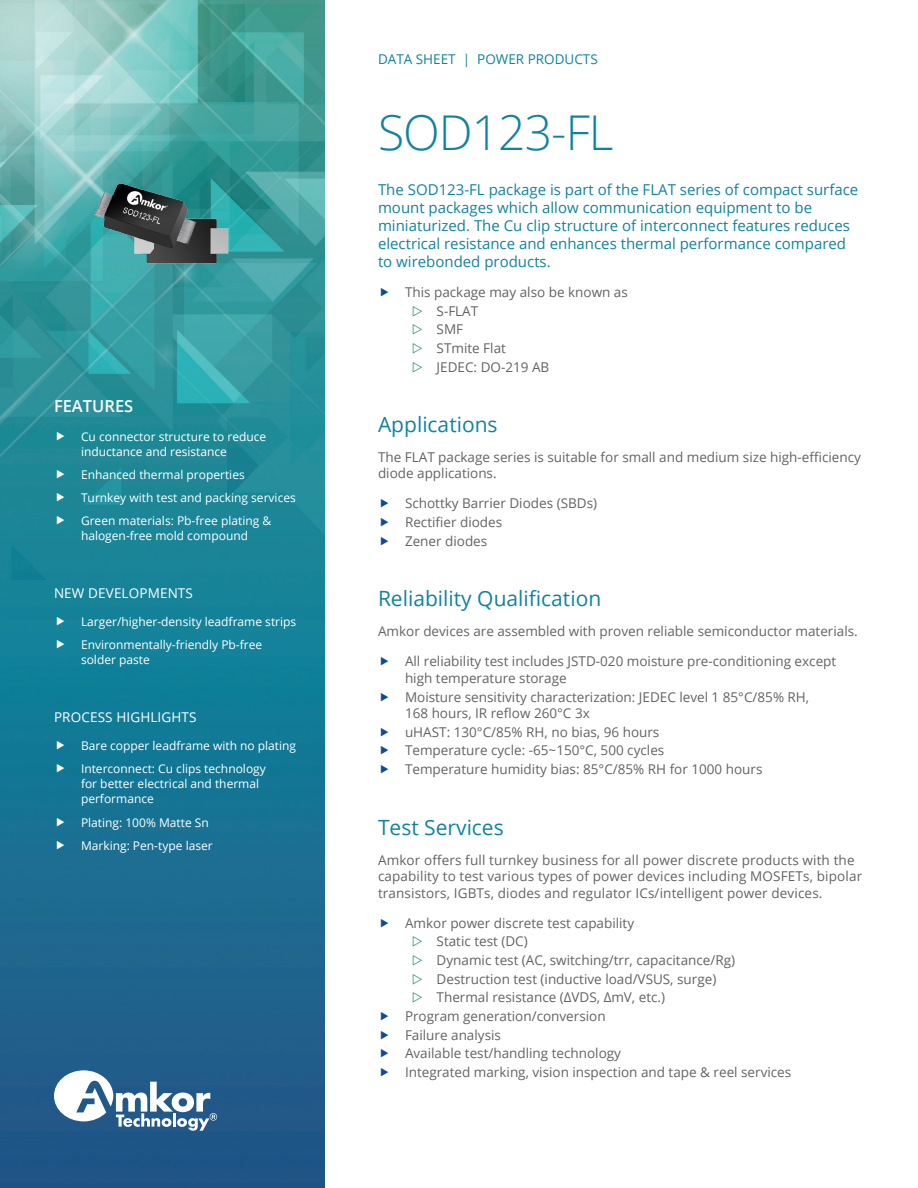
<style>
.page{position:relative;width:918px;height:1188px;background:#fff}
.page>*{position:absolute;margin:0;border:0;box-sizing:border-box;transform-origin:0 0}
.Data_Sheet_Title{font:300 48px "Open Sans";letter-spacing:-.02em;color:#0f83a0}
.Data_Sheet_Section_T{font:21px "Open Sans";color:#0f83a0}
.Sidebar_Title{font:600 16.5px "Open Sans";color:#fff}
.Data_Sheet_Subcopy{font:15px/18px "Open Sans";color:#0f83a0}
.Body_Copy_Gray{font:13.5px/16.5px "Open Sans";color:#636366}
.Sidebar_Subhead{font:13.5px "Open Sans";letter-spacing:.01em;color:#fff}
.Data_Sheet_Page_Head{font:13.5px "Open Sans";color:#0f83a0}
.t1{font:12px/15px "Open Sans";color:#fff}
.s1{color:#429d8d}
</style>
<div class="page">
<img style="left:0;top:0;width:324px;height:1188px">
<svg style="left:54px;top:1070px;width:163px;height:61px"></svg>
<img style="left:93px;top:184px;width:136px;height:81px">
<svg style="left:57px;top:431px;width:7px;height:9px"></svg>
<svg style="left:57px;top:470px;width:7px;height:8px"></svg>
<svg style="left:57px;top:493px;width:7px;height:8px"></svg>
<svg style="left:57px;top:516px;width:7px;height:8px"></svg>
<svg style="left:57px;top:617px;width:7px;height:8px"></svg>
<svg style="left:57px;top:640px;width:7px;height:9px"></svg>
<svg style="left:57px;top:741px;width:7px;height:9px"></svg>
<svg style="left:57px;top:764px;width:7px;height:9px"></svg>
<svg style="left:57px;top:817px;width:7px;height:9px"></svg>
<svg style="left:57px;top:840px;width:7px;height:9px"></svg>
<p class="Sidebar_Title" style="left:54px;top:395px;width:81px">FEATURES</p>
<p class="t1" style="left:81px;top:429px;width:187px">Cu connector structure to reduce inductance and resistance</p>
<p class="t1" style="left:81px;top:467px;width:165px">Enhanced thermal properties</p>
<p class="t1" style="left:81px;top:490px;width:216px">Turnkey with test and packing services</p>
<p class="t1" style="left:81px;top:513px;width:192px">Green materials: Pb-free plating &amp; halogen-free mold compound</p>
<p class="Sidebar_Subhead" style="left:54px;top:583px;width:141px">NEW DEVELOPMENTS</p>
<p class="t1" style="left:81px;top:614px;width:217px">Larger/higher-density leadframe strips</p>
<p class="t1" style="left:81px;top:637px;width:183px">Environmentally-friendly Pb-free solder paste</p>
<p class="Sidebar_Subhead" style="left:54px;top:708px;width:144px">PROCESS HIGHLIGHTS</p>
<p class="t1" style="left:81px;top:738px;width:217px">Bare copper leadframe with no plating</p>
<p class="t1" style="left:81px;top:761px;width:186px">Interconnect: Cu clips technology for better electrical and thermal performance</p>
<p class="t1" style="left:81px;top:814px;width:129px">Plating: 100% Matte Sn</p>
<p class="t1" style="left:81px;top:837px;width:133px">Marking: Pen-type laser</p>
<p class="Data_Sheet_Page_Head" style="left:378px;top:50px;width:221px">DATA SHEET | POWER PRODUCTS</p>
<p class="Data_Sheet_Title" style="left:378px;top:100px;width:237px">SOD123-FL</p>
<p class="Data_Sheet_Subcopy" style="left:378px;top:180px;width:482px">The SOD123-FL package is part of the FLAT series of compact surface mount packages which allow communication equipment to be miniaturized. The Cu clip structure of interconnect features reduces electrical resistance and enhances thermal performance compared to wirebonded products.</p>
<p class="Body_Copy_Gray" style="left:405px;top:284px;width:224px">This package may also be known as</p>
<p class="Body_Copy_Gray" style="left:412px;top:302px;width:68px"><span class="s1">▷</span> S-FLAT</p>
<p class="Body_Copy_Gray" style="left:412px;top:321px;width:53px"><span class="s1">▷</span> SMF</p>
<p class="Body_Copy_Gray" style="left:412px;top:340px;width:96px"><span class="s1">▷</span> STmite Flat</p>
<p class="Body_Copy_Gray" style="left:412px;top:358px;width:139px"><span class="s1">▷</span> JEDEC: DO-219 AB</p>
<p class="Data_Sheet_Section_T" style="left:378px;top:410px;width:121px">Applications</p>
<p class="Body_Copy_Gray" style="left:378px;top:448px;width:485px">The FLAT package series is suitable for small and medium size high‑efficiency diode applications.</p>
<p class="Body_Copy_Gray" style="left:405px;top:495px;width:194px">Schottky Barrier Diodes (SBDs)</p>
<p class="Body_Copy_Gray" style="left:405px;top:514px;width:99px">Rectifier diodes</p>
<p class="Body_Copy_Gray" style="left:405px;top:532px;width:84px">Zener diodes</p>
<p class="Data_Sheet_Section_T" style="left:378px;top:584px;width:225px">Reliability Qualification</p>
<p class="Body_Copy_Gray" style="left:378px;top:623px;width:481px">Amkor devices are assembled with proven reliable semiconductor materials.</p>
<p class="Body_Copy_Gray" style="left:405px;top:653px;width:433px">All reliability test includes JSTD-020 moisture pre-conditioning except high temperature storage</p>
<p class="Body_Copy_Gray" style="left:405px;top:688px;width:406px">Moisture sensitivity characterization: JEDEC level 1 85°C/85% RH,<br>168 hours, IR reflow 260°C 3x</p>
<p class="Body_Copy_Gray" style="left:405px;top:723px;width:256px">uHAST: 130°C/85% RH, no bias, 96 hours</p>
<p class="Body_Copy_Gray" style="left:405px;top:742px;width:261px">Temperature cycle: -65~150°C, 500 cycles</p>
<p class="Body_Copy_Gray" style="left:405px;top:760px;width:359px">Temperature humidity bias: 85°C/85% RH for 1000 hours</p>
<p class="Data_Sheet_Section_T" style="left:378px;top:813px;width:127px">Test Services</p>
<p class="Body_Copy_Gray" style="left:378px;top:851px;width:486px">Amkor offers full turnkey business for all power discrete products with the capability to test various types of power devices including MOSFETs, bipolar transistors, IGBTs, diodes and regulator ICs/intelligent power devices.</p>
<p class="Body_Copy_Gray" style="left:405px;top:914px;width:231px">Amkor power discrete test capability</p>
<p class="Body_Copy_Gray" style="left:412px;top:933px;width:118px"><span class="s1">▷</span> Static test (DC)</p>
<p class="Body_Copy_Gray" style="left:412px;top:951px;width:325px"><span class="s1">▷</span> Dynamic test (AC, switching/trr, capacitance/Rg)</p>
<p class="Body_Copy_Gray" style="left:412px;top:970px;width:306px"><span class="s1">▷</span> Destruction test (inductive load/VSUS, surge)</p>
<p class="Body_Copy_Gray" style="left:412px;top:989px;width:255px"><span class="s1">▷</span> Thermal resistance (ΔVDS, ΔmV, etc.)</p>
<p class="Body_Copy_Gray" style="left:405px;top:1007px;width:202px">Program generation/conversion</p>
<p class="Body_Copy_Gray" style="left:405px;top:1026px;width:97px">Failure analysis</p>
<p class="Body_Copy_Gray" style="left:405px;top:1045px;width:218px">Available test/handling technology</p>
<p class="Body_Copy_Gray" style="left:405px;top:1063px;width:388px">Integrated marking, vision inspection and tape &amp; reel services</p>
</div>
